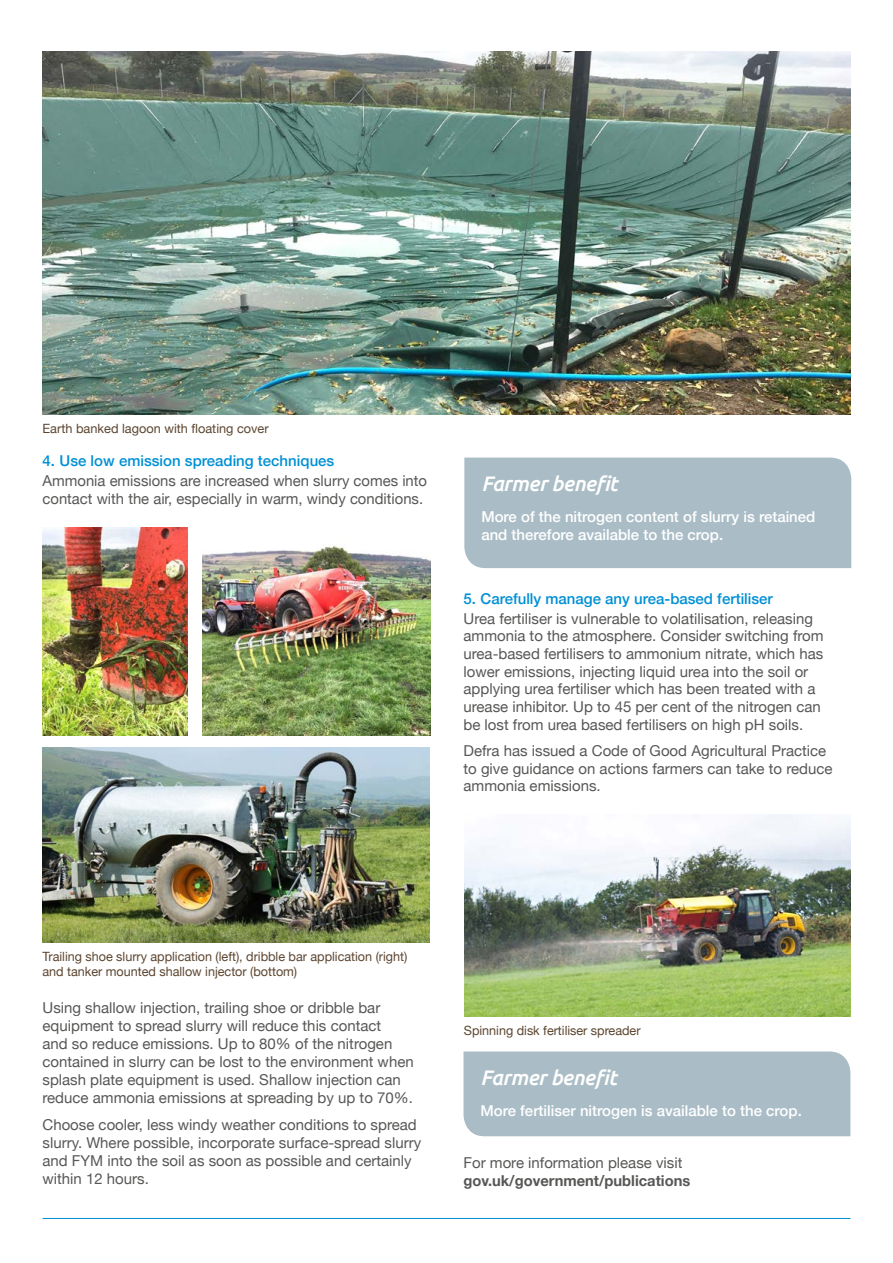
<style>
.page{position:relative;width:893px;height:1263px;background:#fff}
.page>*{position:absolute;margin:0;border:0;box-sizing:border-box;transform-origin:0 0}
.PULLOUT_HEADING{font:italic 500 21px "Ubuntu";letter-spacing:-.02em;color:#fff}
.MAIN_BODY{font:15px/18px "Helvetica Neue";color:#575756}
.WHITE_PULLOUTS_TEXT{font:500 15px/18px "Helvetica Neue";color:#fff}
.BLUE_SUB_HEADING_2{font:500 15px "Helvetica Neue";color:#0090d4}
.MAIN_BODY-2{font:700 15px/18px "Helvetica Neue";color:#575756}
.MAIN_CAPTION{font:12.75px/15.3px "Helvetica Neue";color:#5c4530}
.s1{font-weight:400}
</style>
<div class="page">
<hr style="left:43px;top:1218px;width:807px;height:1px;background:#0090d4">
<img style="left:43px;top:51px;width:807px;height:363px">
<img style="left:202px;top:545px;width:228px;height:190px">
<img style="left:43px;top:528px;width:145px;height:207px">
<div style="left:464px;top:458px;width:387px;height:110px;background:#aabdc7"></div>
<img style="left:464px;top:815px;width:386px;height:202px">
<div style="left:463px;top:1051px;width:387px;height:85px;background:#aabdc7"></div>
<img style="left:43px;top:747px;width:386px;height:195px">
<p class="MAIN_CAPTION" style="left:43px;top:421px;width:228px">Earth banked lagoon with floating cover</p>
<p class="BLUE_SUB_HEADING_2" style="left:43px;top:448px;width:293px">4. Use low emission spreading techniques</p>
<p class="MAIN_BODY" style="left:43px;top:472px;width:386px">Ammonia emissions are increased when slurry comes into contact with the air, especially in warm, windy conditions.</p>
<p class="PULLOUT_HEADING" style="left:481px;top:471px;width:138px">Farmer benefit</p>
<p class="WHITE_PULLOUTS_TEXT" style="left:481px;top:506px;width:336px">More of the nitrogen content of slurry is retained and therefore available to the crop.</p>
<p class="BLUE_SUB_HEADING_2" style="left:463px;top:586px;width:311px">5. Carefully manage any urea-based fertiliser</p>
<p class="MAIN_BODY" style="left:463px;top:610px;width:362px">Urea fertiliser is vulnerable to volatilisation, releasing ammonia to the atmosphere. Consider switching from urea-based fertilisers to ammonium nitrate, which has lower emissions, injecting liquid urea into the soil or applying urea fertiliser which has been treated with a urease inhibitor. Up to 45 per cent of the nitrogen can be lost from urea based fertilisers on high pH soils.</p>
<p class="MAIN_BODY" style="left:463px;top:743px;width:370px">Defra has issued a Code of Good Agricultural Practice to give guidance on actions farmers can take to reduce ammonia emissions.</p>
<p class="MAIN_CAPTION" style="left:43px;top:949px;width:366px">Trailing shoe slurry application (left), dribble bar application (right) and tanker mounted shallow injector (bottom)</p>
<p class="MAIN_BODY" style="left:43px;top:1000px;width:373px">Using shallow injection, trailing shoe or dribble bar equipment to spread slurry will reduce this contact<br>and so reduce emissions. Up to 80% of the nitrogen contained in slurry can be lost to the environment when splash plate equipment is used. Shallow injection can reduce ammonia emissions at spreading by up to 70%.</p>
<p class="MAIN_BODY" style="left:43px;top:1116px;width:380px">Choose cooler, less windy weather conditions to spread slurry. Where possible, incorporate surface-spread slurry and FYM into the soil as soon as possible and certainly within 12 hours.</p>
<p class="MAIN_CAPTION" style="left:464px;top:1024px;width:178px">Spinning disk fertiliser spreader</p>
<p class="PULLOUT_HEADING" style="left:480px;top:1064px;width:138px">Farmer benefit</p>
<p class="WHITE_PULLOUTS_TEXT" style="left:480px;top:1100px;width:323px">More fertiliser nitrogen is available to the crop.</p>
<p class="MAIN_BODY-2" style="left:463px;top:1154px;width:228px"><span class="s1">For more information please visit </span>gov.uk/government/publications</p>
</div>
